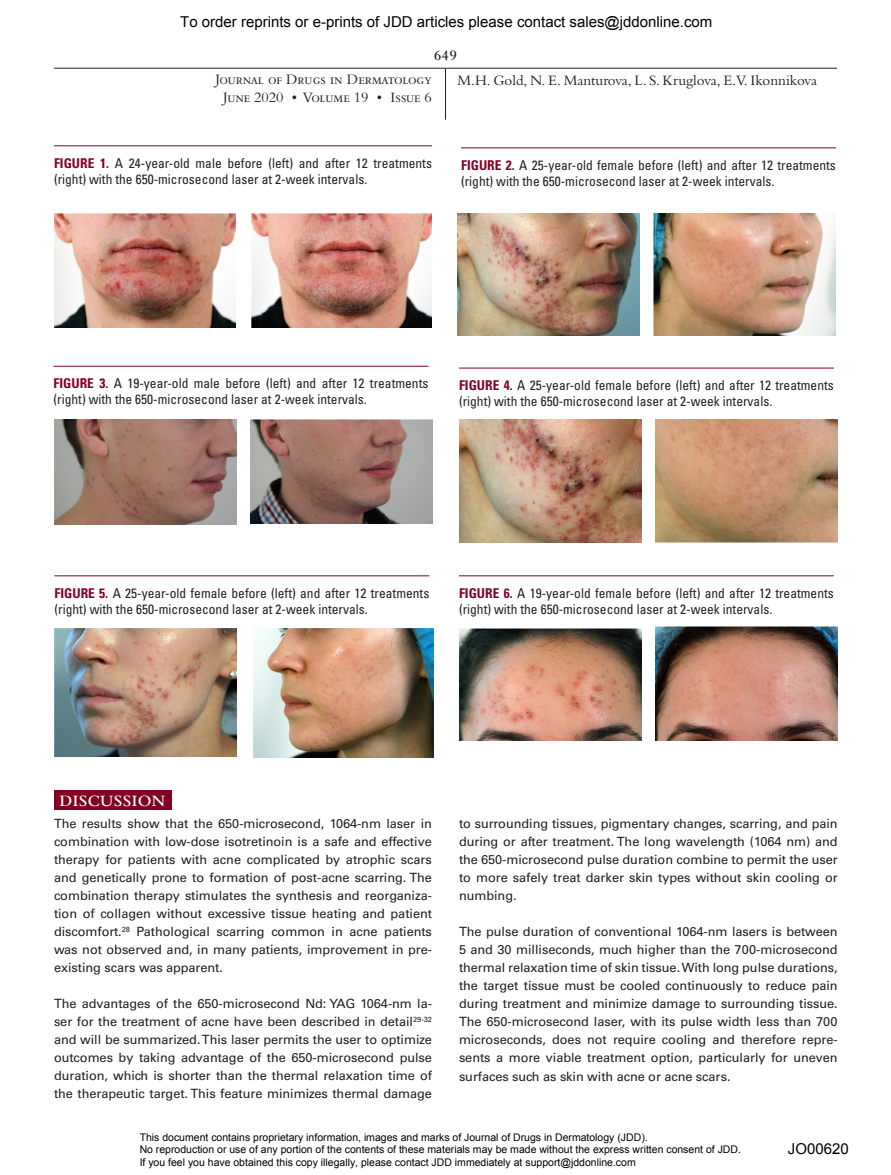
<style>
.page{position:relative;width:891px;height:1175px;background:#fff}
.page>*{position:absolute;margin:0;border:0;box-sizing:border-box;transform-origin:0 0}
.t1{font:600 16.5px "Bembo Std";letter-spacing:.02em;color:#fff}
.t2{font:15px "Arial";color:#000}
.t3{font:15px/18px "Bembo Std";letter-spacing:-.02em;color:#231f20;text-align:center}
.t4{font:15px "Bembo Std";color:#231f20}
.t5{font:600 15px "Bembo Std";color:#231f20}
.t6{font:condensed 13.5px/15.8px "Univers LT Std";color:#231f20}
.t7{font:12.75px/18px "Univers LT Std";letter-spacing:-.005em;color:#231f20;text-align:justify}
.t8{font:10.5px/12.6px "Arial";color:#000}
.s1{font-weight:700;color:#820123}
</style>
<div class="page">
<hr style="left:54px;top:68px;width:261px;height:1px;background:#231f20">
<hr style="left:315px;top:68px;width:131px;height:1px;background:#231f20">
<hr style="left:446px;top:68px;width:130px;height:1px;background:#231f20">
<hr style="left:576px;top:68px;width:261px;height:1px;background:#231f20">
<hr style="left:445px;top:69px;width:1px;height:51px;background:#231f20">
<div style="left:54px;top:790px;width:117px;height:20px;background:#820123"></div>
<hr style="left:54px;top:145px;width:378px;height:1px;background:#820123">
<hr style="left:461px;top:147px;width:375px;height:1px;background:#820123">
<img style="left:54px;top:213px;width:182px;height:114px">
<img style="left:251px;top:213px;width:181px;height:114px">
<img style="left:458px;top:213px;width:182px;height:122px">
<img style="left:654px;top:213px;width:182px;height:122px">
<hr style="left:54px;top:366px;width:374px;height:1px;background:#820123">
<img style="left:54px;top:419px;width:182px;height:105px">
<img style="left:250px;top:419px;width:182px;height:104px">
<hr style="left:459px;top:368px;width:375px;height:1px;background:#820123">
<img style="left:460px;top:419px;width:182px;height:123px">
<hr style="left:54px;top:575px;width:375px;height:1px;background:#820123">
<img style="left:253px;top:629px;width:180px;height:128px">
<hr style="left:459px;top:575px;width:375px;height:1px;background:#820123">
<img style="left:460px;top:629px;width:182px;height:111px">
<img style="left:655px;top:419px;width:182px;height:123px">
<img style="left:55px;top:628px;width:182px;height:128px">
<img style="left:655px;top:627px;width:182px;height:113px">
<svg style="left:318px;top:455px;width:268px;height:11px;background:#b69485"></svg>
<svg style="left:305px;top:473px;width:57px;height:104px"></svg>
<svg style="left:372px;top:473px;width:102px;height:104px"></svg>
<svg style="left:486px;top:473px;width:102px;height:104px"></svg>
<hr style="left:352px;top:589px;width:236px;height:1px;background:#a96828">
<hr style="left:352px;top:609px;width:236px;height:1px;background:#a96828">
<p class="t2" style="left:180px;top:12px;width:534px">To order reprints or e-prints of JDD articles please contact sales@jddonline.com</p>
<p class="t5" style="left:434px;top:47px;width:25px">649</p>
<p class="t3" style="left:216px;top:70px;width:218px">Journal of Drugs in Dermatology<br>June 2020 • Volume 19 • Issue 6</p>
<p class="t4" style="left:457px;top:72px;width:361px">M.H. Gold, N. E. Manturova, L. S. Kruglova, E.V. Ikonnikova</p>
<p class="t6" style="left:54px;top:155px;width:380px"><span class="s1">FIGURE 1.</span> A 24-year-old male before (left) and after 12 treatments (right) with the 650-microsecond laser at 2-week intervals.</p>
<p class="t6" style="left:461px;top:157px;width:376px"><span class="s1">FIGURE 2.</span> A 25-year-old female before (left) and after 12 treatments (right) with the 650-microsecond laser at 2-week intervals.</p>
<p class="t6" style="left:54px;top:375px;width:376px"><span class="s1">FIGURE 3.</span> A 19-year-old male before (left) and after 12 treatments (right) with the 650-microsecond laser at 2-week intervals.</p>
<p class="t6" style="left:459px;top:377px;width:376px"><span class="s1">FIGURE 4.</span> A 25-year-old female before (left) and after 12 treatments (right) with the 650-microsecond laser at 2-week intervals.</p>
<p class="t6" style="left:54px;top:585px;width:376px"><span class="s1">FIGURE 5.</span> A 25-year-old female before (left) and after 12 treatments (right) with the 650-microsecond laser at 2-week intervals.</p>
<p class="t6" style="left:459px;top:585px;width:376px"><span class="s1">FIGURE 6.</span> A 19-year-old female before (left) and after 12 treatments (right) with the 650-microsecond laser at 2-week intervals.</p>
<p class="t1" style="left:59px;top:791px;width:107px">DISCUSSION</p>
<p class="t7" style="left:54px;top:815px;width:380px">The results show that the 650-microsecond, 1064-nm laser in combination with low-dose isotretinoin is a safe and effective therapy for patients with acne complicated by atrophic scars and genetically prone to formation of post-acne scarring. The combination therapy stimulates the synthesis and reorganiza&shy;tion of collagen without excessive tissue heating and patient discomfort.<sup>28</sup> Pathological scarring common in acne patients was not observed and, in many patients, improvement in pre&shy;existing scars was apparent.</p>
<p class="t7" style="left:54px;top:995px;width:380px">The advantages of the 650-microsecond Nd: YAG 1064-nm la&shy;ser for the treatment of acne have been described in detail<sup>29-32 </sup>and will be summarized. This laser permits the user to optimize outcomes by taking advantage of the 650-microsecond pulse duration, which is shorter than the thermal relaxation time of the therapeutic target. This feature minimizes thermal damage</p>
<p class="t7" style="left:459px;top:815px;width:380px">to surrounding tissues, pigmentary changes, scarring, and pain during or after treatment. The long wavelength (1064 nm) and the 650-microsecond pulse duration combine to permit the user to more safely treat darker skin types without skin cooling or numbing.</p>
<p class="t7" style="left:459px;top:923px;width:380px">The pulse duration of conventional 1064-nm lasers is between 5 and 30 milliseconds, much higher than the 700-microsecond thermal relaxation time of skin tissue. With long pulse durations, the target tissue must be cooled continuously to reduce pain during treatment and minimize damage to surrounding tissue.<br>The 650-microsecond laser, with its pulse width less than 700 microseconds, does not require cooling and therefore repre&shy;sents a more viable treatment option, particularly for uneven surfaces such as skin with acne or acne scars.</p>
<p class="t8" style="left:140px;top:1130px;width:603px">This document contains proprietary information, images and marks of Journal of Drugs in Dermatology (JDD).<br>No reproduction or use of any portion of the contents of these materials may be made without the express written consent of JDD.<br>If you feel you have obtained this copy illegally, please contact JDD immediately at support@jddonline.com</p>
<p class="t2" style="left:788px;top:1139px;width:62px">JO00620</p>
</div>
